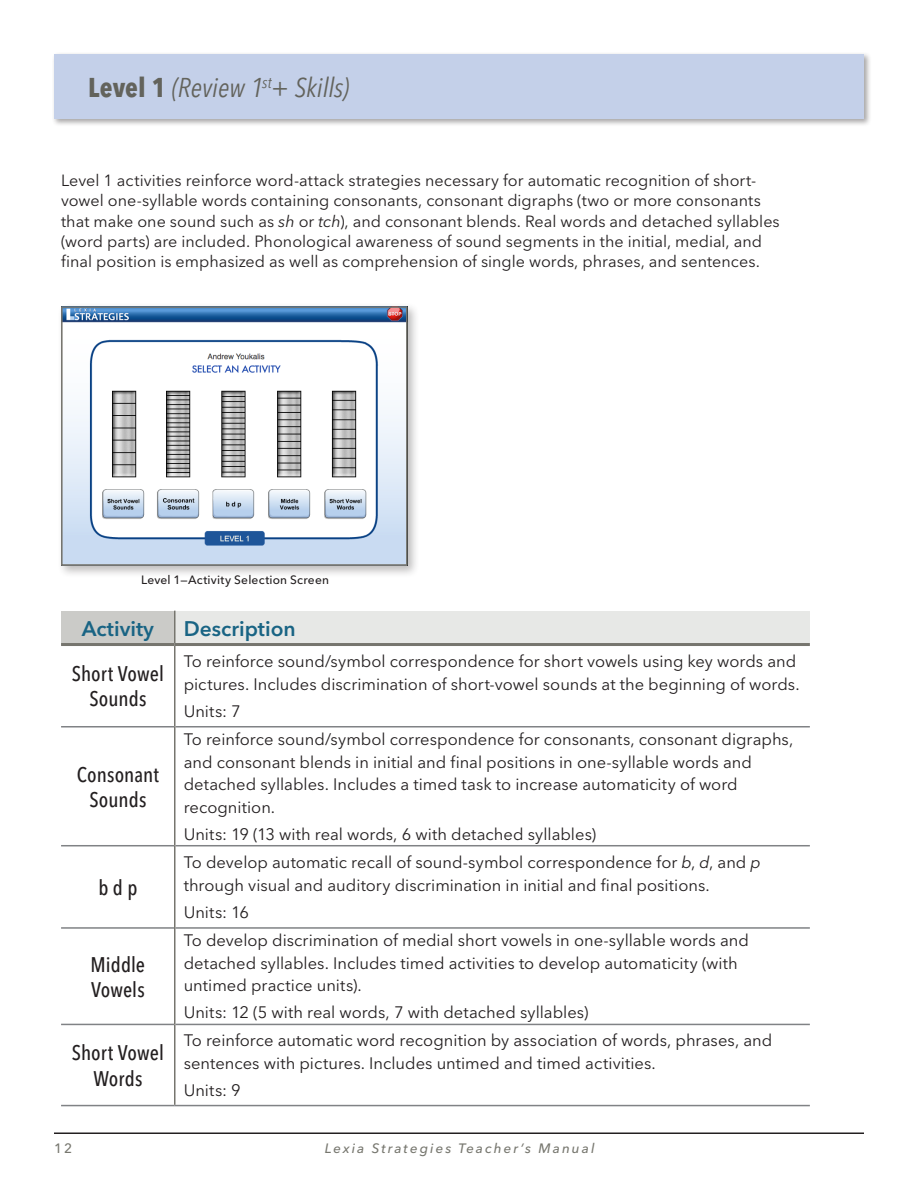
<style>
.page{position:relative;width:918px;height:1188px;background:#fff}
.page>*{position:absolute;margin:0;border:0;box-sizing:border-box;transform-origin:0 0}
.Level_A_head{font:italic condensed 27px "Avenir Next LT Pro";color:#63635c}
.Level_Title{font:500 condensed 21px/25.2px "Avenir Next LT Pro";letter-spacing:.005em;color:#231f20;text-align:center}
.Strand_Overview_Tabl{font:600 21px "Avenir Next LT Pro";color:#196484}
.Activity_Descript{font:16.5px/22.5px "Avenir Next LT Pro";color:#231f20}
.Body_Copy{font:16.2px/20.2px "Avenir Next LT Pro";color:#231f20}
.t1{font:italic 500 13.5px "Avenir Next LT Pro";letter-spacing:.15em;color:#77776f}
.folio{font:500 13.5px "Avenir Next LT Pro";color:#77776f}
.Caption_Left{font:500 12px "Avenir Next LT Pro";letter-spacing:.015em;color:#231f20}
.s1{font-weight:700;font-style:normal}
.s2{font-style:italic}
</style>
<div class="page">
<div style="left:52px;top:52px;width:820px;height:75px;background:#231f20;opacity:.4"></div>
<div style="left:54px;top:54px;width:810px;height:65px;background:#c4d0e9"></div>
<hr style="left:54px;top:1132px;width:810px;height:2px;background:#231f20">
<div style="left:61px;top:611px;width:114px;height:34px;background:#cbcbc8"></div>
<div style="left:175px;top:611px;width:635px;height:34px;background:#e7e8e6"></div>
<hr style="left:61px;top:726px;width:113px;height:2px;background:#808285">
<hr style="left:176px;top:726px;width:634px;height:2px;background:#808285">
<hr style="left:61px;top:845px;width:113px;height:1px;background:#808285">
<hr style="left:176px;top:845px;width:634px;height:1px;background:#808285">
<hr style="left:61px;top:927px;width:113px;height:2px;background:#808285">
<hr style="left:176px;top:927px;width:634px;height:2px;background:#808285">
<hr style="left:61px;top:1024px;width:113px;height:1px;background:#808285">
<hr style="left:176px;top:1024px;width:634px;height:1px;background:#808285">
<hr style="left:61px;top:1105px;width:114px;height:1px;background:#808285">
<hr style="left:175px;top:1105px;width:635px;height:1px;background:#808285">
<hr style="left:174px;top:611px;width:2px;height:32px;background:#76756e">
<hr style="left:174px;top:646px;width:2px;height:81px;background:#76756e">
<hr style="left:174px;top:727px;width:2px;height:119px;background:#76756e">
<hr style="left:174px;top:846px;width:2px;height:82px;background:#76756e">
<hr style="left:174px;top:928px;width:2px;height:96px;background:#76756e">
<hr style="left:174px;top:1024px;width:2px;height:81px;background:#76756e">
<hr style="left:61px;top:643px;width:114px;height:3px;background:#76756e">
<hr style="left:175px;top:643px;width:635px;height:3px;background:#76756e">
<div style="left:57px;top:303px;width:363px;height:276px;background:#231f20;opacity:.3"></div>
<img style="left:64px;top:309px;width:341px;height:254px">
<div style="left:61px;top:306px;width:347px;height:260px;border:2px solid #76756e"></div>
<p class="Level_A_head" style="left:88px;top:71px;width:262px"><span class="s1">Level 1</span> (Review 1<sup>st</sup>+ Skills)</p>
<p class="Body_Copy" style="left:61px;top:170px;width:720px">Level 1 activities reinforce word-attack strategies necessary for automatic recognition of short&shy;vowel one-syllable words containing consonants, consonant digraphs (two or more consonants that make one sound such as <span class="s2">sh</span> or <span class="s2">tch</span>), and consonant blends. Real words and detached syllables (word parts) are included. Phonological awareness of sound segments in the initial, medial, and final position is emphasized as well as comprehension of single words, phrases, and sentences.</p>
<p class="Caption_Left" style="left:141px;top:572px;width:190px">Level 1—Activity Selection Screen</p>
<p class="Strand_Overview_Tabl" style="left:82px;top:615px;width:74px">Activity</p>
<p class="Strand_Overview_Tabl" style="left:184px;top:615px;width:114px">Description</p>
<p class="Level_Title" style="left:72px;top:661px;width:93px">Short Vowel<br>Sounds</p>
<p class="Activity_Descript" style="left:184px;top:650px;width:615px">To reinforce sound/symbol correspondence for short vowels using key words and pictures. Includes discrimination of short-vowel sounds at the beginning of words.</p>
<p class="Activity_Descript" style="left:184px;top:700px;width:59px">Units: 7</p>
<p class="Level_Title" style="left:77px;top:762px;width:84px">Consonant<br>Sounds</p>
<p class="Level_Title" style="left:98px;top:875px;width:41px">b d p</p>
<p class="Level_Title" style="left:91px;top:952px;width:56px;text-align:left">Middle<br>Vowels</p>
<p class="Activity_Descript" style="left:184px;top:728px;width:611px">To reinforce sound/symbol correspondence for consonants, consonant digraphs, and consonant blends in initial and final positions in one-syllable words and detached syllables. Includes a timed task to increase automaticity of word recognition.</p>
<p class="Activity_Descript" style="left:184px;top:823px;width:414px">Units: 19 (13 with real words, 6 with detached syllables)</p>
<p class="Activity_Descript" style="left:184px;top:851px;width:579px">To develop automatic recall of sound-symbol correspondence for <span class="s2">b</span>, <span class="s2">d</span>, and <span class="s2">p </span>through visual and auditory discrimination in initial and final positions.</p>
<p class="Activity_Descript" style="left:184px;top:901px;width:67px">Units: 16</p>
<p class="Activity_Descript" style="left:184px;top:929px;width:567px">To develop discrimination of medial short vowels in one-syllable words and detached syllables. Includes timed activities to develop automaticity (with untimed practice units).</p>
<p class="Activity_Descript" style="left:184px;top:1001px;width:406px">Units: 12 (5 with real words, 7 with detached syllables)</p>
<p class="Level_Title" style="left:72px;top:1040px;width:93px">Short Vowel<br>Words</p>
<p class="Activity_Descript" style="left:184px;top:1030px;width:590px">To reinforce automatic word recognition by association of words, phrases, and sentences with pictures. Includes untimed and timed activities.</p>
<p class="Activity_Descript" style="left:184px;top:1079px;width:59px">Units: 9</p>
<p class="folio" style="left:54px;top:1140px;width:20px">12</p>
<p class="t1" style="left:325px;top:1140px;width:271px">Lexia Strategies Teacher’s Manual</p>
</div>
